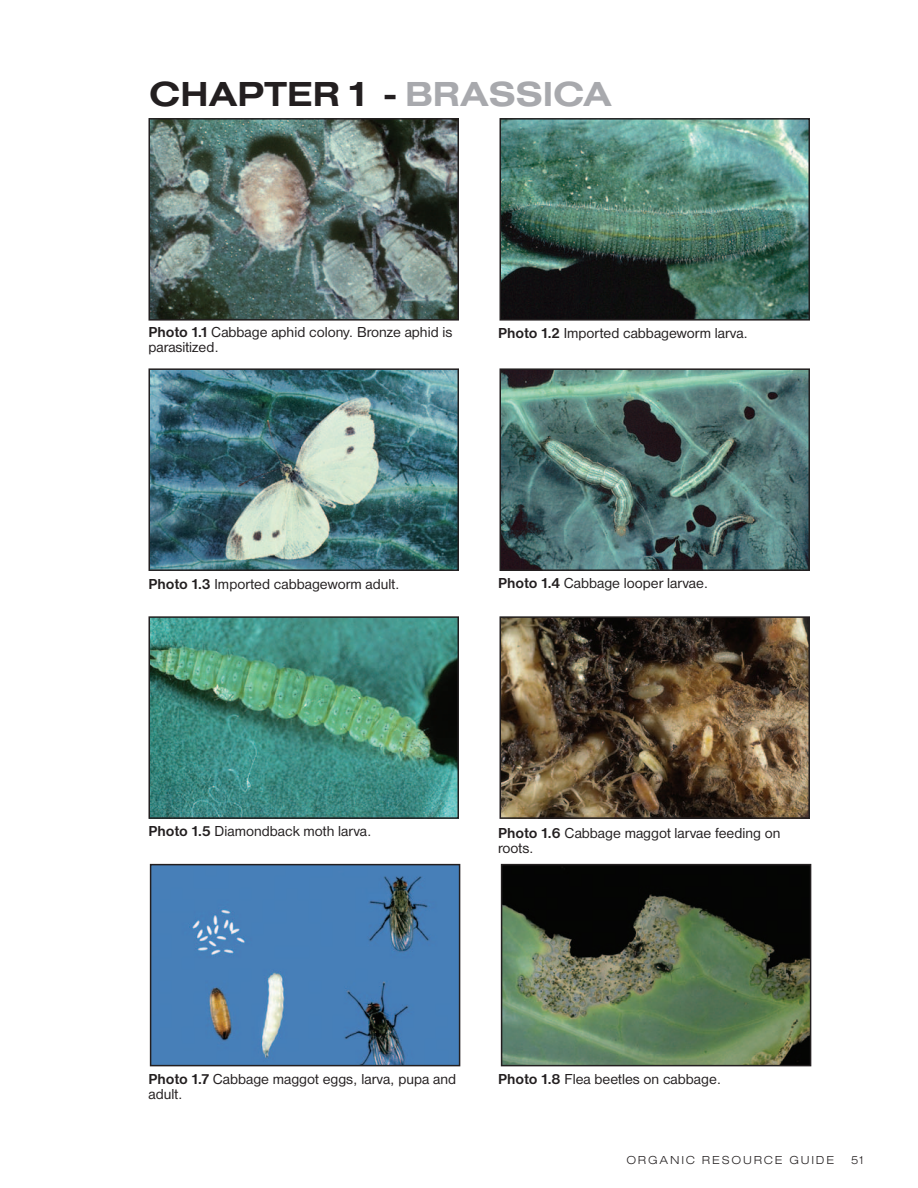
<style>
.page{position:relative;width:918px;height:1188px;background:#fff}
.page>*{position:absolute;margin:0;border:0;box-sizing:border-box;transform-origin:0 0}
.t1{font:36px "Nimbus San D Bold Exte";color:#231f20}
.t2{font:15px/15px "Nimbus San D";color:#231f20}
.t3{font:12px "Nimbus San D Ligh Exte";letter-spacing:.15em;color:#231f20}
.s1{color:#a8a9ad}
.s2{font-weight:700}
</style>
<div class="page">
<img style="left:148px;top:118px;width:664px;height:949px">
<h1 class="t1" style="left:149px;top:80px;width:464px">CHAPTER 1 - <span class="s1">BRASSICA</span></h1>
<p class="t2" style="left:148px;top:326px;width:305px"><span class="s2">Photo 1.1</span> Cabbage aphid colony. Bronze aphid is parasitized.</p>
<p class="t2" style="left:498px;top:326px;width:251px"><span class="s2">Photo 1.2</span> Imported cabbageworm larva.</p>
<p class="t2" style="left:148px;top:578px;width:253px"><span class="s2">Photo 1.3</span> Imported cabbageworm adult.</p>
<p class="t2" style="left:498px;top:577px;width:212px"><span class="s2">Photo 1.4</span> Cabbage looper larvae.</p>
<p class="t2" style="left:149px;top:825px;width:225px"><span class="s2">Photo 1.5</span> Diamondback moth larva.</p>
<p class="t2" style="left:498px;top:826px;width:284px"><span class="s2">Photo 1.6</span> Cabbage maggot larvae feeding on roots.</p>
<p class="t2" style="left:149px;top:1073px;width:309px"><span class="s2">Photo 1.7</span> Cabbage maggot eggs, larva, pupa and adult.</p>
<p class="t2" style="left:498px;top:1073px;width:225px"><span class="s2">Photo 1.8</span> Flea beetles on cabbage.</p>
<p class="t3" style="left:626px;top:1156px;width:209px">ORGANIC RESOURCE GUIDE</p>
<p class="t3" style="left:851px;top:1156px;width:14px">51</p>
</div>
